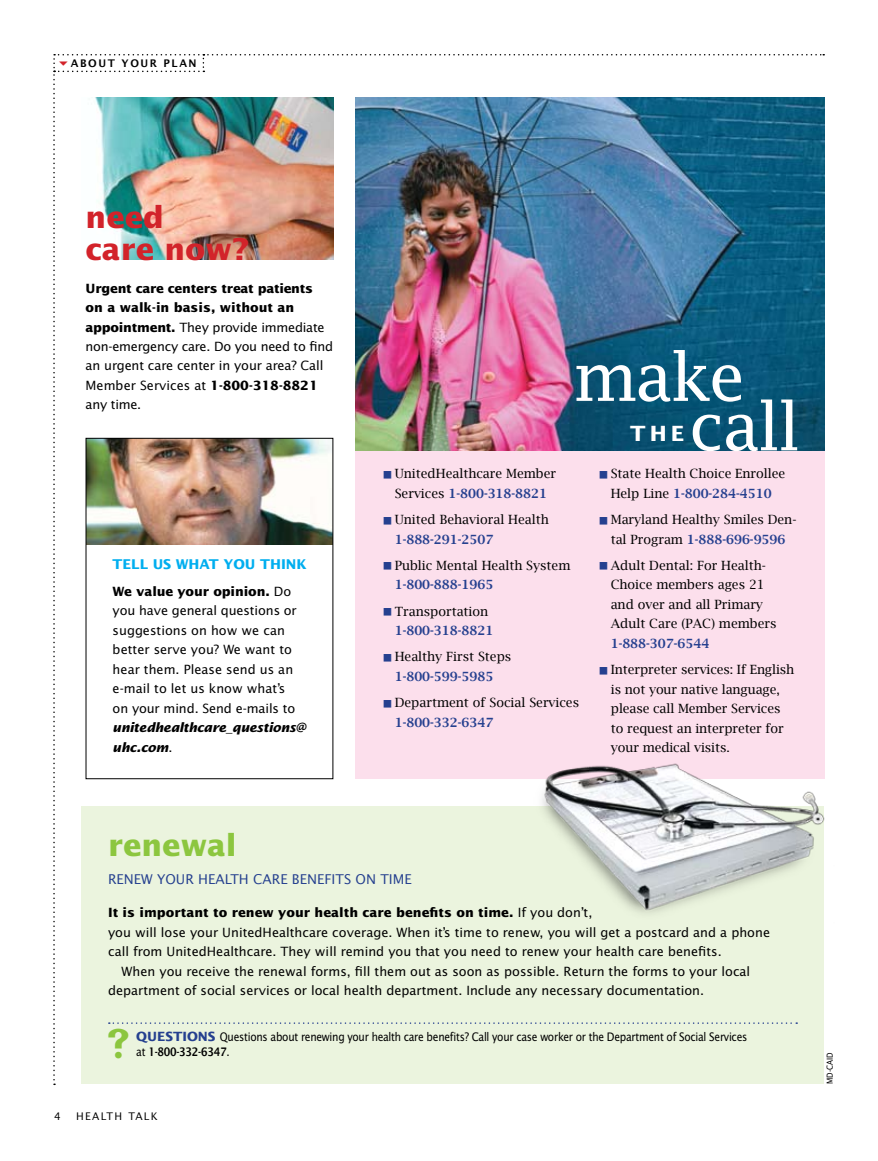
<style>
.page{position:relative;width:878px;height:1161px;background:#fff}
.page>*{position:absolute;margin:0;border:0;box-sizing:border-box;transform-origin:0 0}
.t1{font:66px "Lucida Fax";letter-spacing:-.03em;color:#fff}
.t2{font:700 30px/31.5px "Lucida Sans Std";color:#d2232a}
.t3{font:700 30px "Lucida Sans Std";color:#8cc63f}
.t4{font:700 21px "Lucida Sans Std";color:#fff}
.t5{font:13.5px "Lucida Sans Std";color:#25408f}
.t6{font:700 13.5px "Lucida Sans Std";color:#00aeef}
.t7{font:12.75px/19.5px "Lucida Sans Std";color:#000}
.t8{font:12.75px/19.5px "Lucida Bright";color:#000}
.t9{font:12.75px/19.5px "Lucida Sans Std";letter-spacing:-.02em;color:#000}
.t10{font:12.75px "Lucida Sans Nar EF";letter-spacing:-.02em;color:#000}
.t11{font:600 12.75px "Lucida Bright";color:#25408f}
.t12{font:700 12.75px "Lucida Sans Std";color:#000}
.t13{font:italic 700 12.75px/19.5px "Lucida Sans Std";letter-spacing:-.02em;color:#000}
.t14{font:12.75px "Lucida Sans Nar EF Dem Bol";letter-spacing:-.02em;color:#000}
.t15{font:600 10.5px "Lucida Sans";letter-spacing:.15em;color:#000}
.t16{font:10.5px "Lucida Sans Std";letter-spacing:.13em;color:#000}
.t17{font:9px "Lucida Sans Nar EF";color:#000}
.s1{font-weight:700}
.s2{font-weight:400;font-style:normal}
.s3{font-weight:600;color:#25408f}
.s4{font-weight:400}
.s5{font-family:"Lucida Sans Std";font-weight:700;color:#25408f}
.s6{font-family:"Lucida Sans Nar EF"}
</style>
<div class="page">
<img style="left:53px;top:54px;width:771px;height:1031px">
<p class="t15" style="left:71px;top:57px;width:127px">ABOUT YOUR PLAN</p>
<h2 class="t2" style="left:86px;top:202px;width:165px">need<br>care now?</h2>
<p class="t9" style="left:86px;top:278px;width:249px"><span class="s1">U rgent care centers treat patients on a walk-in basis, without an appointment.</span> They provide immediate non-emergency care. Do you need to find an urgent care center in your area? Call<br>Member Services at <span class="s1">1-800-318-8821 </span>any time.</p>
<p class="t6" style="left:113px;top:557px;width:195px">tell us what you think</p>
<p class="t7" style="left:113px;top:582px;width:186px"><span class="s1">We value your opinion.</span> Do you have general questions or suggestions on how we can better serve you? We want to hear them. Please send us an e-mail to let us know what’s on your mind. Send e-mails to</p>
<p class="t13" style="left:113px;top:718px;width:195px">unitedhealthcare_questions@ uhc.com<span class="s2">.</span></p>
<h1 class="t1" style="left:573px;top:339px;width:174px">make</h1>
<h3 class="t4" style="left:630px;top:422px;width:56px">the</h3>
<h1 class="t1" style="left:688px;top:388px;width:113px">call</h1>
<p class="t8" style="left:395px;top:464px;width:163px">UnitedHealthcare Member<br>Services <span class="s3">1-800-318-8821</span></p>
<p class="t8" style="left:395px;top:510px;width:155px">United Behavioral Health</p>
<p class="t11" style="left:395px;top:532px;width:100px">1-888-291-2507</p>
<p class="t8" style="left:395px;top:556px;width:177px">Public Mental Health System</p>
<p class="t11" style="left:395px;top:578px;width:100px">1-800-888-1965</p>
<p class="t8" style="left:395px;top:601px;width:95px">Transportation</p>
<p class="t11" style="left:395px;top:623px;width:100px">1-800-318-8821</p>
<p class="t8" style="left:395px;top:647px;width:118px">Healthy First Steps</p>
<p class="t11" style="left:395px;top:669px;width:100px">1-800-599-5985</p>
<p class="t8" style="left:395px;top:693px;width:186px">Department of Social Services</p>
<p class="t11" style="left:395px;top:715px;width:100px">1-800-332-6347</p>
<p class="t8" style="left:610px;top:464px;width:176px">State Health Choice Enrollee<br>Help Line <span class="s3">1-800-284-4510</span></p>
<p class="t8" style="left:610px;top:510px;width:187px">Maryland Healthy Smiles Den&shy;tal Program <span class="s3">1-888-696-9596</span></p>
<p class="t8" style="left:610px;top:556px;width:167px">Adult Dental: For Health-<br>Choice members ages 21 and over and all Primary<br>Adult Care (PAC) members</p>
<p class="t11" style="left:610px;top:636px;width:100px">1-888-307-6544</p>
<p class="t8" style="left:611px;top:660px;width:185px">Interpreter services: If English is not your native language, please call Member Services to request an interpreter for your medical visits.</p>
<h2 class="t3" style="left:108px;top:828px;width:130px">renewal</h2>
<p class="t5" style="left:108px;top:872px;width:18px">Rene</p>
<p class="t5" style="left:141px;top:872px;width:26px">w your</p>
<p class="t5" style="left:198px;top:872px;width:10px">health</p>
<p class="t5" style="left:253px;top:872px;width:10px">care</p>
<p class="t5" style="left:292px;top:872px;width:9px">benefits</p>
<p class="t5" style="left:355px;top:872px;width:34px">on time</p>
<p class="t12" style="left:108px;top:906px;width:486px">It is important to renew your health care benefits on time. <span class="s4">If you don’t,</span></p>
<p class="t7" style="left:108px;top:923px;width:663px">you will lose your UnitedHealthcare coverage. When it’s time to renew, you will get a postcard and a phone</p>
<p class="t7" style="left:108px;top:942px;width:615px">call from UnitedHealthcare. They will remind you that you need to renew your health care benefits.</p>
<p class="t7" style="left:122px;top:962px;width:630px">When you receive the renewal forms, fill them out as soon as possible. Return the forms to your local</p>
<p class="t7" style="left:108px;top:981px;width:597px">department of social services or local health department. Include any necessary documentation.</p>
<p class="t10" style="left:136px;top:1030px;width:612px"><span class="s5">questions</span> Questions about renewing your health care benefits? Call your case worker or the Department of Social Services</p>
<p class="t14" style="left:136px;top:1045px;width:95px"><span class="s6">at</span> 1-800-332-6347<span class="s6">.</span></p>
<p class="t16" style="left:54px;top:1110px;width:8px">4</p>
<p class="t16" style="left:76px;top:1110px;width:83px">HEALTH TALK</p>
<p class="t17" style="left:825px;top:1084px;width:33px;rotate:-90deg">MD-CAID</p>
</div>
